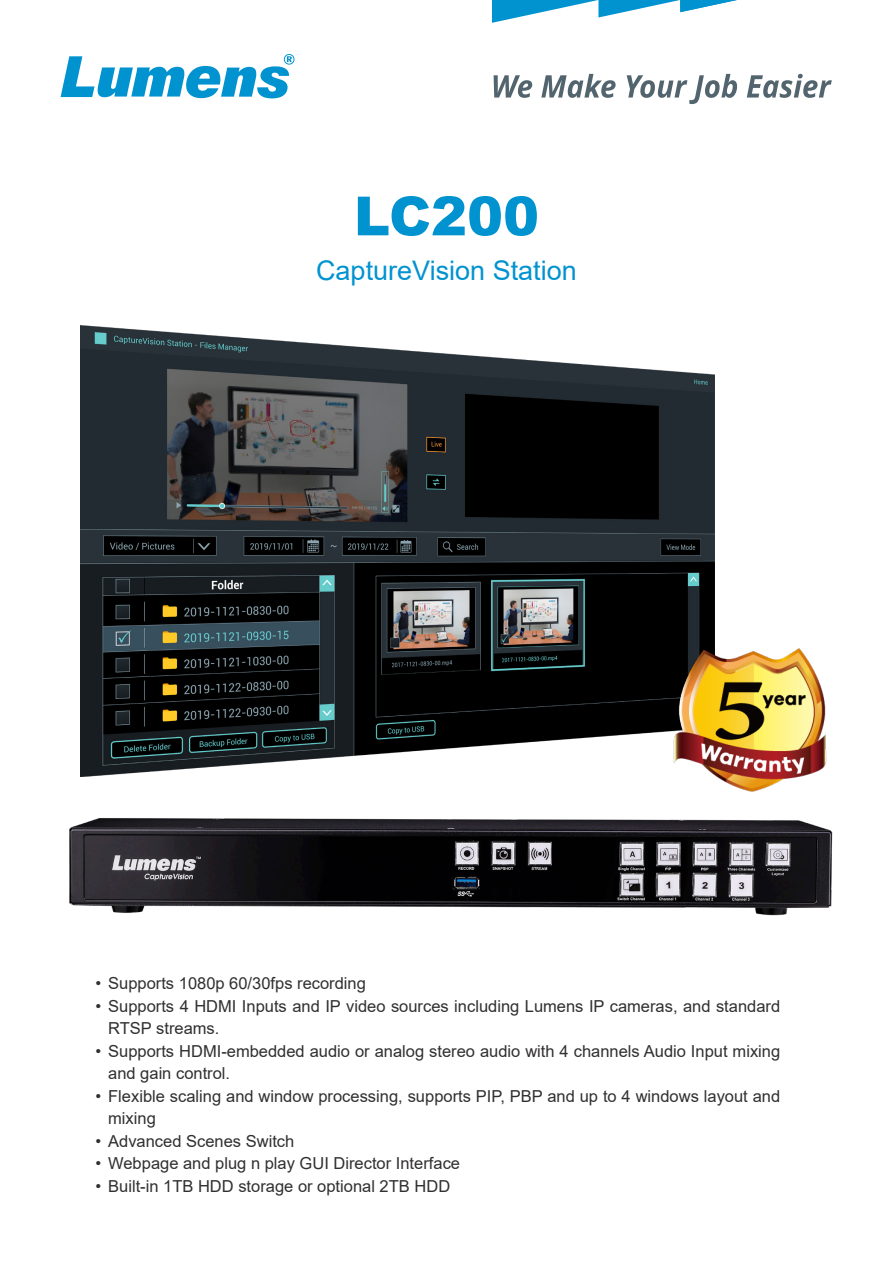
<style>
.page{position:relative;width:893px;height:1263px;background:#fff}
.page>*{position:absolute;margin:0;border:0;box-sizing:border-box;transform-origin:0 0}
.Accessory-feature{font:900 54px "Arial";color:#0093d0}
.Accessory-feature-2{font:27px "Arial";color:#0093d0}
.t1{font:16.5px/22.5px "Arial";color:#312f30}
</style>
<div class="page">
<img style="left:81px;top:326px;width:633px;height:445px">
<img style="left:69px;top:771px;width:764px;height:145px">
<svg style="left:492px;top:0;width:245px;height:23px"></svg>
<svg style="left:61px;top:54px;width:233px;height:44px"></svg>
<svg style="left:494px;top:75px;width:38px;height:23px"></svg>
<svg style="left:541px;top:74px;width:75px;height:24px"></svg>
<svg style="left:627px;top:74px;width:110px;height:30px"></svg>
<svg style="left:747px;top:74px;width:85px;height:24px"></svg>
<img style="left:662px;top:637px;width:171px;height:179px">
<p class="Accessory-feature" style="left:354px;top:177px;width:187px">LC200</p>
<p class="Accessory-feature-2" style="left:316px;top:252px;width:262px">CaptureVision Station</p>
<p class="t1" style="left:95px;top:972px;width:272px">• Supports 1080p 60/30fps recording</p>
<p class="t1" style="left:108px;top:994px;width:674px;text-indent:-13px">• Supports 4 HDMI Inputs and IP video sources including Lumens IP cameras, and standard<br>RTSP streams.</p>
<p class="t1" style="left:108px;top:1039px;width:674px;text-indent:-13px">• Supports HDMI-embedded audio or analog stereo audio with 4 channels Audio Input mixing and gain control.</p>
<p class="t1" style="left:108px;top:1084px;width:674px;text-indent:-13px">• Flexible scaling and window processing, supports PIP, PBP and up to 4 windows layout and mixing</p>
<p class="t1" style="left:95px;top:1129px;width:200px">• Advanced Scenes Switch</p>
<p class="t1" style="left:95px;top:1152px;width:366px">• Webpage and plug n play GUI Director Interface</p>
<p class="t1" style="left:95px;top:1174px;width:356px">• Built-in 1TB HDD storage or optional 2TB HDD</p>
</div>
